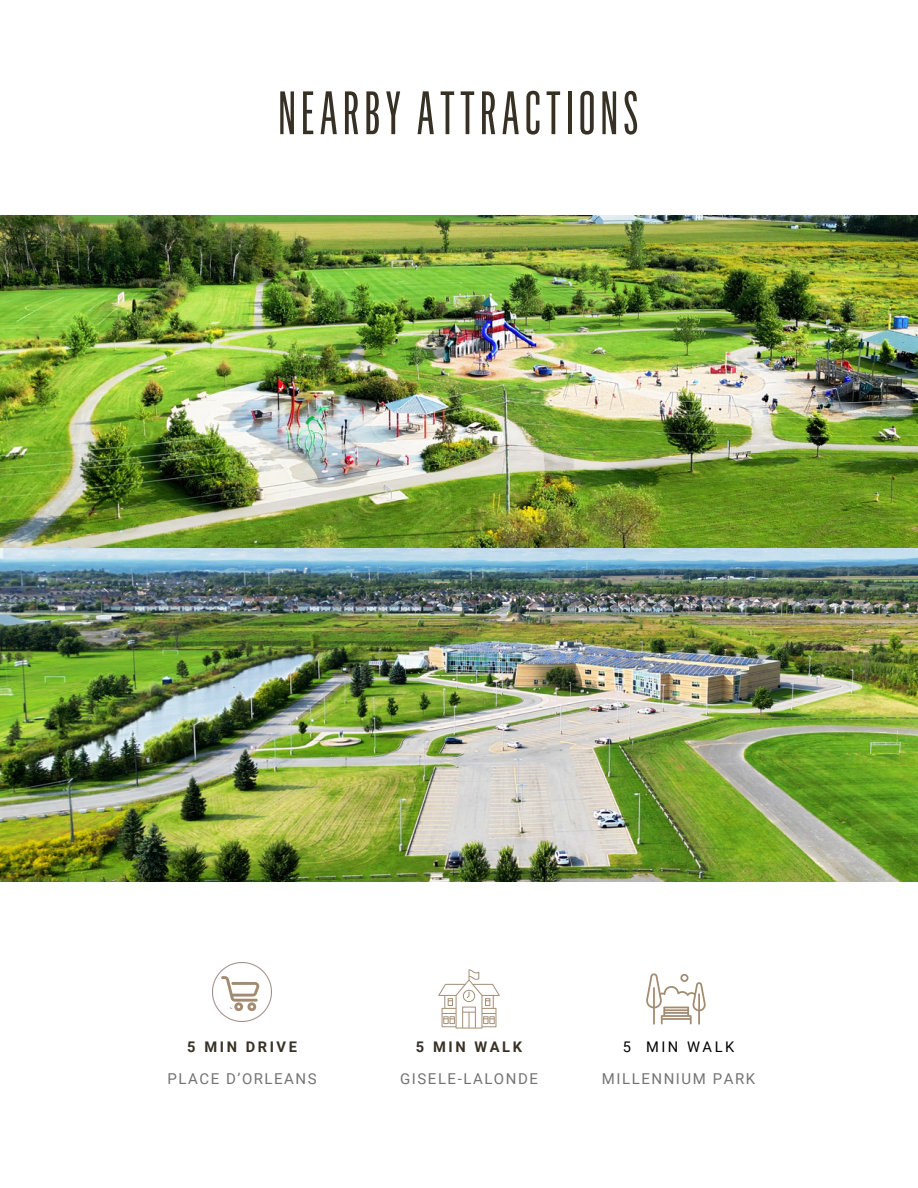
<style>
.page{position:relative;width:918px;height:1188px;background:#fff}
.page>*{position:absolute;margin:0;border:0;box-sizing:border-box;transform-origin:0 0}
.t1{font:60px "Flama Ultra Condensed Basic";letter-spacing:.085em;color:#373025}
.t2{font:15px "Roboto";letter-spacing:.105em;color:#737373}
.t3{font:700 14.7px "Roboto";letter-spacing:.175em;color:#373025}
.t4{font:14.7px "Roboto";letter-spacing:.175em;color:#000}
</style>
<div class="page">
<img style="left:0;top:215px;width:918px;height:667px">
<img style="left:213px;top:963px;width:58px;height:58px">
<div style="left:223px;top:973px;width:38px;height:38px;background:#fff;border-radius:50%"></div>
<svg style="left:221px;top:976px;width:38px;height:35px"></svg>
<svg style="left:646px;top:973px;width:60px;height:52px"></svg>
<svg style="left:438px;top:969px;width:62px;height:60px"></svg>
<p class="t1" style="left:278px;top:77px;width:362px">NEARBY ATTRACTIONS</p>
<p class="t3" style="left:187px;top:1038px;width:111px">5 MIN DRIVE</p>
<h2 class="t2" style="left:168px;top:1070px;width:151px">PLACE D’ORLEANS</h2>
<p class="t3" style="left:416px;top:1038px;width:108px">5 MIN WALK</p>
<h2 class="t2" style="left:400px;top:1070px;width:139px">GISELE-LALONDE</h2>
<p class="t4" style="left:623px;top:1038px;width:113px">5 MIN WALK</p>
<p class="t2" style="left:602px;top:1070px;width:155px">MILLENNIUM PARK</p>
</div>
